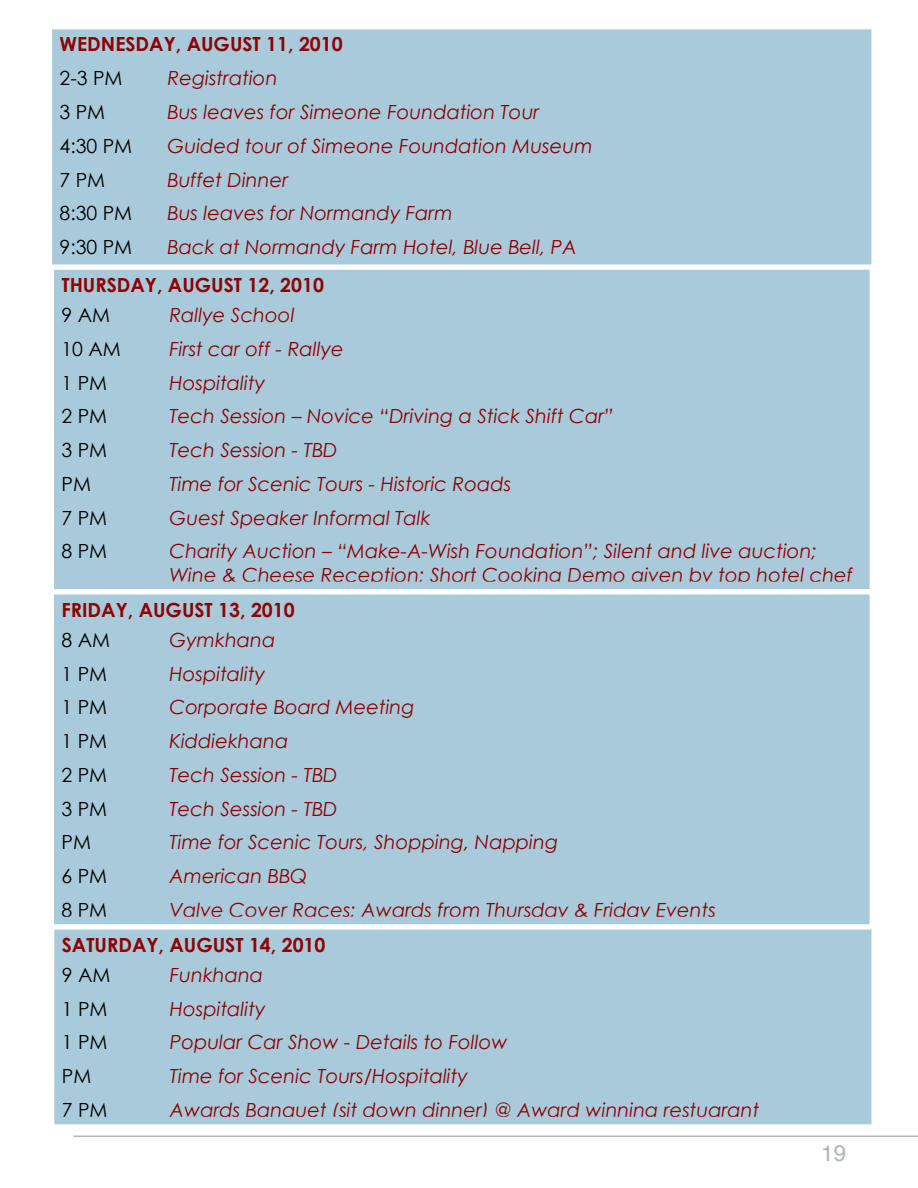
<style>
.page{position:relative;width:918px;height:1188px;background:#fff}
.page>*{position:absolute;margin:0;border:0;box-sizing:border-box;transform-origin:0 0}
.t1{font:22.5px "Helvetica";color:#b1b4b6}
.t2{font:italic 19.5px/23.4px "Century Gothic";color:#8f0000}
.t3{font:19.5px "Century Gothic";color:#000}
.t4{font:700 19.5px "Century Gothic";color:#8f0000}
</style>
<div class="page">
<hr style="left:74px;top:1136px;width:844px;height:1px;background:#b1b4b6">
<div style="left:52px;top:29px;width:820px;height:236px;background:#a8cadb"></div>
<div style="left:54px;top:269px;width:816px;height:321px;background:#a8cadb"></div>
<div style="left:54px;top:594px;width:816px;height:331px;background:#a8cadb"></div>
<div style="left:54px;top:929px;width:818px;height:196px;background:#a8cadb"></div>
<p class="t4" style="left:60px;top:32px;width:285px">WEDNESDAY, AUGUST 11, 2010</p>
<p class="t3" style="left:60px;top:66px;width:64px">2-3 PM</p>
<p class="t2" style="left:168px;top:66px;width:112px">Registration</p>
<p class="t3" style="left:60px;top:100px;width:47px">3 PM</p>
<p class="t2" style="left:168px;top:100px;width:373px">Bus leaves for Simeone Foundation Tour</p>
<p class="t3" style="left:60px;top:134px;width:74px">4:30 PM</p>
<p class="t2" style="left:168px;top:134px;width:427px">Guided tour of Simeone Foundation Museum</p>
<p class="t3" style="left:60px;top:168px;width:47px">7 PM</p>
<p class="t2" style="left:168px;top:167px;width:122px">Buffet Dinner</p>
<p class="t3" style="left:60px;top:201px;width:74px">8:30 PM</p>
<p class="t2" style="left:168px;top:201px;width:287px">Bus leaves for Normandy Farm</p>
<p class="t3" style="left:60px;top:235px;width:74px">9:30 PM</p>
<p class="t2" style="left:168px;top:235px;width:411px">Back at Normandy Farm Hotel, Blue Bell, PA</p>
<p class="t4" style="left:62px;top:273px;width:264px">THU RSDAY, AUGUST 12, 2010</p>
<p class="t3" style="left:62px;top:303px;width:50px">9 AM</p>
<p class="t2" style="left:169px;top:303px;width:127px">Rallye School</p>
<p class="t3" style="left:62px;top:337px;width:61px">10 AM</p>
<p class="t2" style="left:169px;top:337px;width:176px">First car off - Rallye</p>
<p class="t3" style="left:62px;top:371px;width:47px">1 PM</p>
<p class="t2" style="left:169px;top:371px;width:97px">Hospitality</p>
<p class="t3" style="left:62px;top:404px;width:47px">2 PM</p>
<p class="t2" style="left:169px;top:404px;width:446px">Tech Session – Novice “Driving a Stick Shift Car”</p>
<p class="t3" style="left:62px;top:438px;width:47px">3 PM</p>
<p class="t2" style="left:169px;top:438px;width:170px">Tech Session - TBD</p>
<p class="t3" style="left:62px;top:472px;width:31px">PM</p>
<p class="t2" style="left:169px;top:472px;width:344px">Time for Scenic Tours - Historic Roads</p>
<p class="t3" style="left:62px;top:506px;width:47px">7 PM</p>
<p class="t2" style="left:169px;top:506px;width:263px">Guest Speaker Informal Talk</p>
<p class="t3" style="left:62px;top:539px;width:47px">8 PM</p>
<p class="t2" style="left:169px;top:539px;width:685px">Charity Auction – “Make-A-Wish Foundation”; Silent and live auction;<br>Wine &amp; Cheese Reception; Short Cooking Demo given by top hotel chef</p>
<p class="t4" style="left:62px;top:597px;width:235px">FRIDAY, AUGUST 13, 2010</p>
<p class="t3" style="left:62px;top:628px;width:50px">8 AM</p>
<p class="t2" style="left:169px;top:628px;width:107px">Gymkhana</p>
<p class="t3" style="left:62px;top:662px;width:47px">1 PM</p>
<p class="t2" style="left:169px;top:661px;width:97px">Hospitality</p>
<p class="t3" style="left:62px;top:695px;width:47px">1 PM</p>
<p class="t2" style="left:169px;top:695px;width:247px">Corporate Board Meeting</p>
<p class="t3" style="left:62px;top:729px;width:47px">1 PM</p>
<p class="t2" style="left:169px;top:729px;width:120px">Kiddiekhana</p>
<p class="t3" style="left:62px;top:763px;width:47px">2 PM</p>
<p class="t2" style="left:169px;top:763px;width:170px">Tech Session - TBD</p>
<p class="t3" style="left:62px;top:797px;width:47px">3 PM</p>
<p class="t2" style="left:169px;top:797px;width:170px">Tech Session - TBD</p>
<p class="t3" style="left:62px;top:830px;width:31px">PM</p>
<p class="t2" style="left:169px;top:830px;width:390px">Time for Scenic Tours, Shopping, Napping</p>
<p class="t3" style="left:62px;top:864px;width:47px">6 PM</p>
<p class="t2" style="left:169px;top:864px;width:139px">American BBQ</p>
<p class="t3" style="left:62px;top:898px;width:47px">8 PM</p>
<p class="t2" style="left:169px;top:898px;width:548px">Valve Cover Races; Awards from Thursday &amp; Friday Events</p>
<p class="t4" style="left:62px;top:932px;width:265px">SATURDAY, AU GUST 14, 2010</p>
<p class="t3" style="left:62px;top:963px;width:50px">9 AM</p>
<p class="t2" style="left:170px;top:963px;width:95px">Funkhana</p>
<p class="t3" style="left:62px;top:997px;width:47px">1 PM</p>
<p class="t2" style="left:170px;top:997px;width:97px">Hospitality</p>
<p class="t3" style="left:62px;top:1030px;width:47px">1 PM</p>
<p class="t2" style="left:170px;top:1030px;width:339px">Popular Car Show - Details to Follow</p>
<p class="t3" style="left:62px;top:1064px;width:31px">PM</p>
<p class="t2" style="left:170px;top:1064px;width:300px">Time for Scenic Tours/Hospitality</p>
<p class="t3" style="left:62px;top:1098px;width:47px">7 PM</p>
<p class="t2" style="left:170px;top:1098px;width:591px">Awards Banquet (sit down dinner) @ Award winning restuarant</p>
<p class="t1" style="left:821px;top:1136px;width:27px">19</p>
</div>
